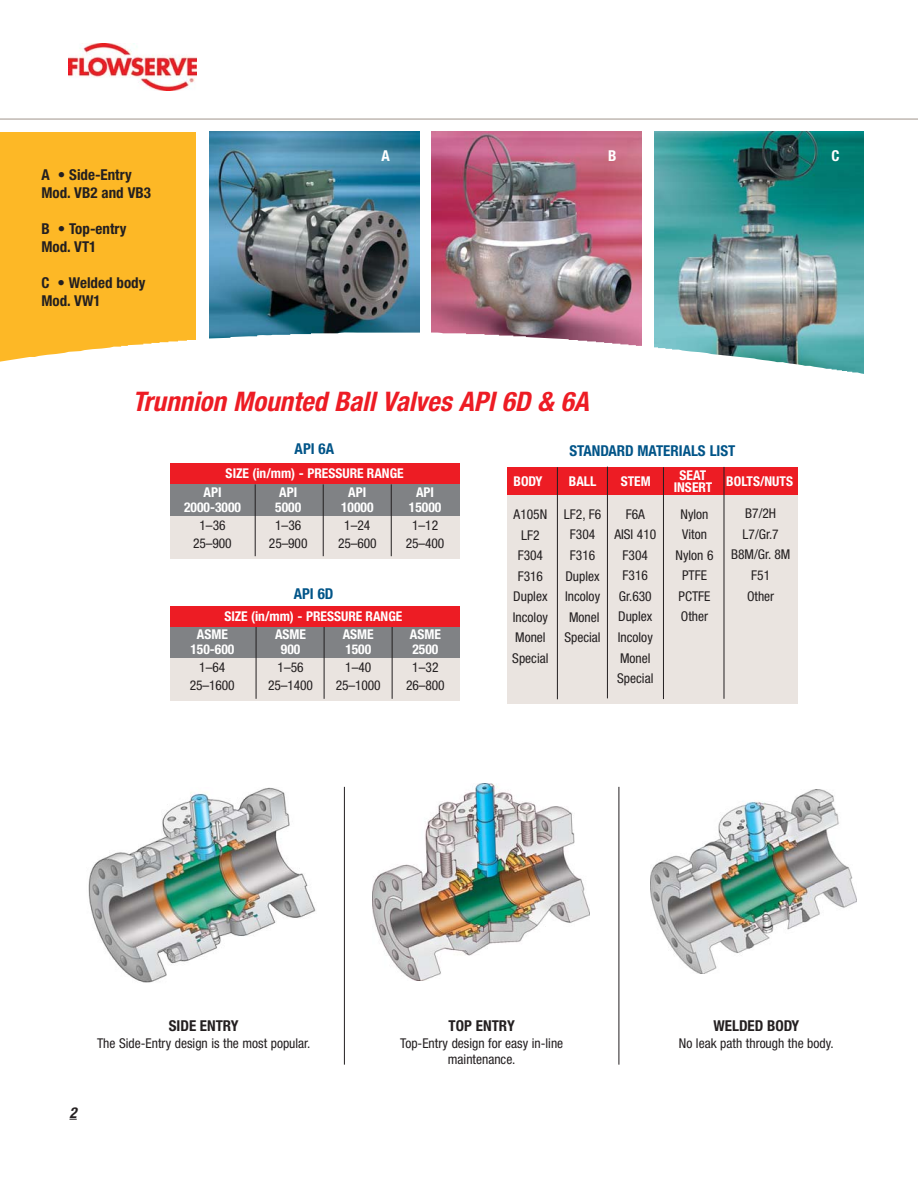
<style>
.page{position:relative;width:918px;height:1188px;background:#fff}
.page>*{position:absolute;margin:0;border:0;box-sizing:border-box;transform-origin:0 0}
.t1{font:italic 700 condensed 27px "Helvetica Neue";color:#ed1c24}
.t2{font:700 condensed 15px/18px "Helvetica Neue";color:#231f20}
.t3{font:700 condensed 15px "Helvetica Neue";color:#005488}
.t4{font:700 condensed 15px "Helvetica Neue";color:#fff}
.t5{font:italic 700 condensed 15px "Helvetica Neue";color:#231f20}
.t6{font:condensed 13.5px/20.5px "Helvetica Neue";color:#231f20;text-align:center}
.t7{font:700 condensed 13.5px/15px "Helvetica Neue";color:#fff;text-align:center}
</style>
<div class="page">
<img style="left:210px;top:132px;width:209px;height:201px">
<img style="left:432px;top:132px;width:210px;height:201px">
<img style="left:654px;top:132px;width:210px;height:201px">
<div style="left:0;top:132px;width:196px;height:296px;background:#fdb826"></div>
<img style="left:0;top:333px;width:864px;height:154px">
<hr style="left:0;top:119px;width:918px;height:1px;background:#a1958b">
<img style="left:69px;top:43px;width:128px;height:47px">
<div style="left:507px;top:467px;width:290px;height:28px;background:#ed1c24"></div>
<div style="left:507px;top:495px;width:290px;height:208px;background:#eae4e0"></div>
<hr style="left:607px;top:467px;width:1px;height:231px;background:#231f20">
<hr style="left:663px;top:467px;width:1px;height:232px;background:#231f20">
<hr style="left:724px;top:467px;width:1px;height:232px;background:#231f20">
<hr style="left:557px;top:467px;width:1px;height:232px;background:#231f20">
<div style="left:170px;top:484px;width:289px;height:32px;background:#808285"></div>
<div style="left:170px;top:516px;width:289px;height:42px;background:#eae4e0"></div>
<div style="left:170px;top:463px;width:289px;height:21px;background:#ed1c24"></div>
<hr style="left:255px;top:484px;width:1px;height:72px;background:#231f20">
<hr style="left:323px;top:484px;width:1px;height:72px;background:#231f20">
<hr style="left:391px;top:484px;width:1px;height:72px;background:#231f20">
<div style="left:170px;top:627px;width:289px;height:32px;background:#808285"></div>
<div style="left:170px;top:659px;width:289px;height:42px;background:#eae4e0"></div>
<div style="left:170px;top:606px;width:289px;height:21px;background:#ed1c24"></div>
<hr style="left:256px;top:627px;width:1px;height:72px;background:#231f20">
<hr style="left:324px;top:627px;width:1px;height:72px;background:#231f20">
<hr style="left:392px;top:627px;width:1px;height:72px;background:#231f20">
<img style="left:88px;top:787px;width:228px;height:196px">
<img style="left:373px;top:783px;width:217px;height:198px">
<img style="left:651px;top:790px;width:206px;height:184px">
<hr style="left:344px;top:787px;width:1px;height:278px;background:#231f20">
<hr style="left:619px;top:787px;width:1px;height:278px;background:#231f20">
<p class="t2" style="left:42px;top:167px;width:111px">A • Side-Entry<br>Mod. VB2 and VB3</p>
<p class="t2" style="left:42px;top:221px;width:86px">B • Top-entry<br>Mod. VT1</p>
<p class="t2" style="left:42px;top:275px;width:105px">C • Welded body<br>Mod. VW1</p>
<p class="t4" style="left:381px;top:150px;width:10px">A</p>
<p class="t4" style="left:608px;top:150px;width:10px">B</p>
<p class="t4" style="left:832px;top:150px;width:10px">C</p>
<h1 class="t1" style="left:133px;top:392px;width:458px">Trunnion Mounted Ball Valves API 6D &amp; 6A</h1>
<p class="t3" style="left:295px;top:444px;width:41px">API 6A</p>
<p class="t3" style="left:569px;top:445px;width:168px">STANDARD MATERIALS LIST</p>
<p class="t7" style="left:226px;top:467px;width:180px">SIZE (in/mm) - PRESSURE RANGE</p>
<p class="t7" style="left:184px;top:486px;width:58px">API<br>2000-3000</p>
<p class="t6" style="left:193px;top:517px;width:40px;line-height:18px">1–36<br>25–900</p>
<p class="t7" style="left:275px;top:486px;width:27px;text-align:left">API<br>5000</p>
<p class="t6" style="left:269px;top:517px;width:40px;line-height:18px">1–36<br>25–900</p>
<p class="t7" style="left:341px;top:486px;width:34px">API<br>10000</p>
<p class="t6" style="left:338px;top:517px;width:40px;line-height:18px">1–24<br>25–600</p>
<p class="t3" style="left:294px;top:588px;width:41px">API 6D</p>
<p class="t7" style="left:409px;top:486px;width:34px">API<br>15000</p>
<p class="t6" style="left:406px;top:517px;width:40px;line-height:18px">1–12<br>25–400</p>
<p class="t7" style="left:224px;top:610px;width:180px">SIZE (in/mm) - PRESSURE RANGE</p>
<p class="t7" style="left:190px;top:628px;width:45px">ASME<br>150-600</p>
<p class="t6" style="left:190px;top:660px;width:46px;line-height:18px">1–64<br>25–1600</p>
<p class="t7" style="left:275px;top:628px;width:32px">ASME<br>900</p>
<p class="t6" style="left:268px;top:660px;width:46px;line-height:18px">1–56<br>25–1400</p>
<p class="t7" style="left:343px;top:628px;width:32px;text-align:left">ASME<br>1500</p>
<p class="t6" style="left:336px;top:660px;width:46px;line-height:18px">1–40<br>25–1000</p>
<p class="t7" style="left:410px;top:628px;width:32px;text-align:left">ASME<br>2500</p>
<p class="t6" style="left:406px;top:660px;width:40px;line-height:18px">1–32<br>26–800</p>
<p class="t7" style="left:674px;top:471px;width:40px;line-height:12px">SEAT<br>INSERT</p>
<p class="t7" style="left:514px;top:474px;width:31px">BODY</p>
<p class="t7" style="left:569px;top:474px;width:29px">BALL</p>
<p class="t7" style="left:621px;top:474px;width:31px">STEM</p>
<p class="t7" style="left:726px;top:474px;width:68px">BOLTS/NUTS</p>
<p class="t6" style="left:512px;top:505px;width:38px">A105N<br>LF2<br>F304<br>F316<br>Duplex<br>Incoloy<br>Monel<br>Special</p>
<p class="t6" style="left:564px;top:505px;width:39px">LF2, F6<br>F304<br>F316<br>Duplex<br>Incoloy<br>Monel<br>Special</p>
<p class="t6" style="left:614px;top:505px;width:44px">F6A<br>AISI 410<br>F304<br>F316<br>Gr.630<br>Duplex<br>Incoloy<br>Monel<br>Special</p>
<p class="t6" style="left:676px;top:505px;width:40px">Nylon<br>Viton<br>Nylon 6<br>PTFE<br>PCTFE<br>Other</p>
<p class="t6" style="left:731px;top:504px;width:61px">B7/2H<br>L7/Gr.7<br>B8M/Gr. 8M<br>F51<br>Other</p>
<p class="t2" style="left:169px;top:1018px;width:71px">SIDE ENTRY</p>
<p class="t6" style="left:97px;top:1034px;width:215px">The Side-Entry design is the most popular.</p>
<p class="t5" style="left:70px;top:1107px;width:12px">2</p>
<p class="t2" style="left:449px;top:1018px;width:68px">TOP ENTRY</p>
<p class="t6" style="left:400px;top:1036px;width:165px;line-height:16.2px">Top-Entry design for easy in-line maintenance.</p>
<p class="t2" style="left:713px;top:1018px;width:87px">WELDED BODY</p>
<p class="t6" style="left:679px;top:1034px;width:156px">No leak path through the body.</p>
</div>
